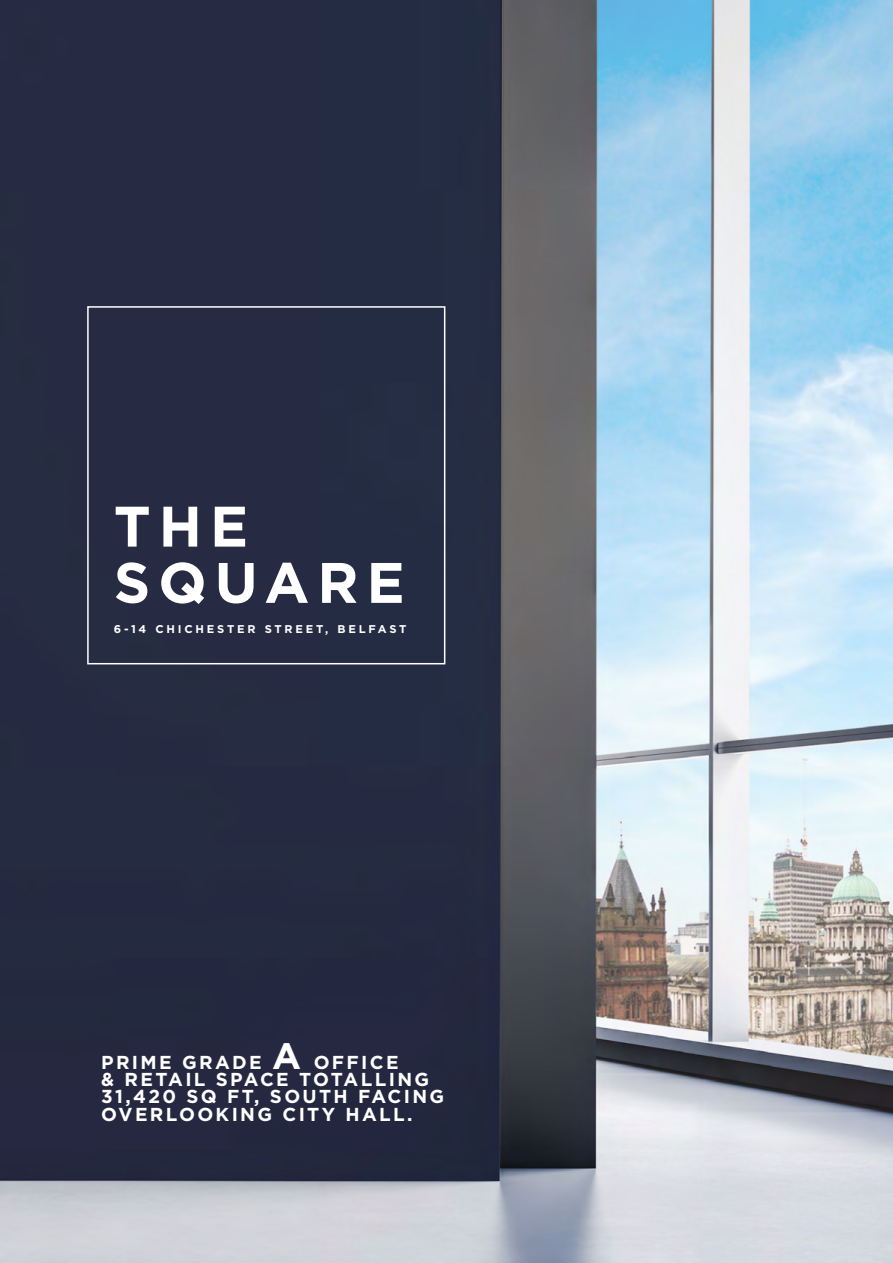
<style>
.page{position:relative;width:893px;height:1263px;background:#fff}
.page>*{position:absolute;margin:0;border:0;box-sizing:border-box;transform-origin:0 0}
.t1{font:700 57px/56.2px "Gotham HTF";letter-spacing:.14em;color:#fff}
.t2{font:700 18.75px/17.4px "Gotham HTF";letter-spacing:.125em;color:#fff}
.t3{font:700 11.25px "Gotham HTF";letter-spacing:.25em;color:#fff}
.s1{font-size:36.75px}
</style>
<div class="page">
<img style="left:0;top:0;width:893px;height:1263px">
<div style="left:87px;top:306px;width:358px;height:358px;border:2px solid #fff"></div>
<h1 class="t1" style="left:114px;top:497px;width:292px">THE<br>SQUARE</h1>
<p class="t3" style="left:114px;top:622px;width:294px">6-14 CHICHESTER STREET, BELFAST</p>
<p class="t2" style="left:101px;top:1053px;width:245px">PRI ME GRADE <span class="s1">A</span> OFFICE &amp; RETAIL</p>
<p class="t2" style="left:216px;top:1070px;width:30px">SPACE</p>
<p class="t2" style="left:299px;top:1070px;width:29px">TOTALLI</p>
<p class="t2" style="left:397px;top:1070px;width:31px">NG</p>
<p class="t2" style="left:101px;top:1087px;width:101px">31,420 SQ</p>
<p class="t2" style="left:227px;top:1087px;width:74px">FT, SOUTH</p>
<p class="t2" style="left:358px;top:1087px;width:27px">FACI</p>
<p class="t2" style="left:412px;top:1087px;width:31px">NG</p>
<p class="t2" style="left:101px;top:1105px;width:50px">OVERLOO</p>
<p class="t2" style="left:216px;top:1105px;width:162px">KI NG CITY HALL</p>
<p class="t2" style="left:407px;top:1105px;width:7px">.</p>
</div>
